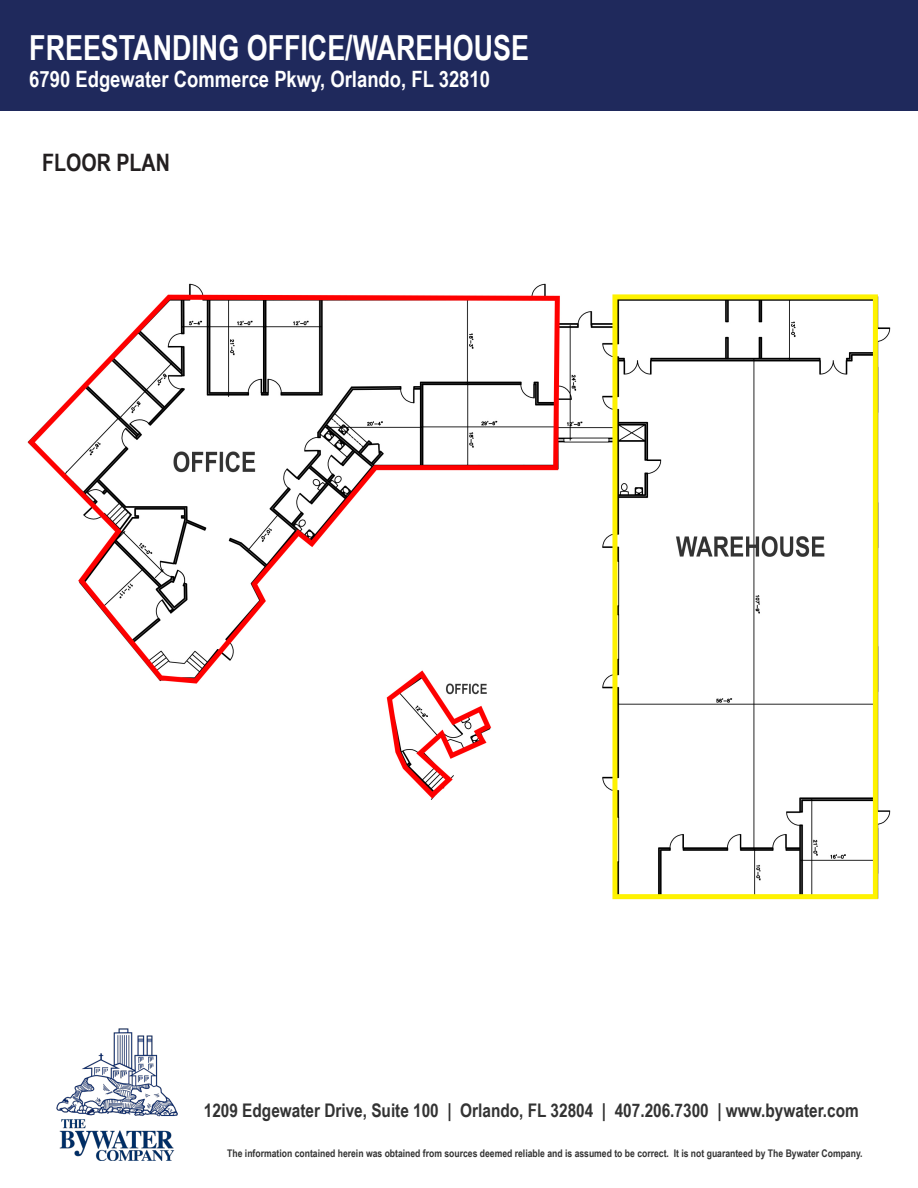
<style>
.page{position:relative;width:918px;height:1188px;background:#fff}
.page>*{position:absolute;margin:0;border:0;box-sizing:border-box;transform-origin:0 0}
.t1{font:700 34.5px "Arial Narrow";color:#fff;scale:.95 1}
.t2{font:700 24px "Arial Narrow";color:#231f20}
.t3{font:700 22.5px "Arial Narrow";color:#fff}
.t4{font:700 18.75px "Arial Narrow";color:#333}
.t5{font:700 10.5px "Arial Narrow";color:#333}
</style>
<div class="page">
<div style="left:1px;top:0;width:917px;height:110px;background:#1f295c"></div>
<img style="left:57px;top:1028px;width:121px;height:132px">
<img style="left:27px;top:283px;width:864px;height:617px">
<p class="t1" style="left:29px;top:22px;width:528px">FREESTANDING OFFICE/WAREHOUSE</p>
<p class="t3" style="left:29px;top:62px;width:462px">6790 Edgewater Commerce Pkwy, Orlando, FL 32810</p>
<p class="t2" style="left:42px;top:145px;width:129px">FLOOR PLAN</p>
<p class="t4" style="left:204px;top:1096px;width:656px">1209 Edgewater Drive, Suite 100 | Orlando, FL 32804 | 407.206.7300 | www.bywater.com</p>
<p class="t5" style="left:227px;top:1146px;width:637px">The information contained herein was obtained from sources deemed reliable and is assumed to be correct. It is not guaranteed by The Bywater Company.</p>
</div>
